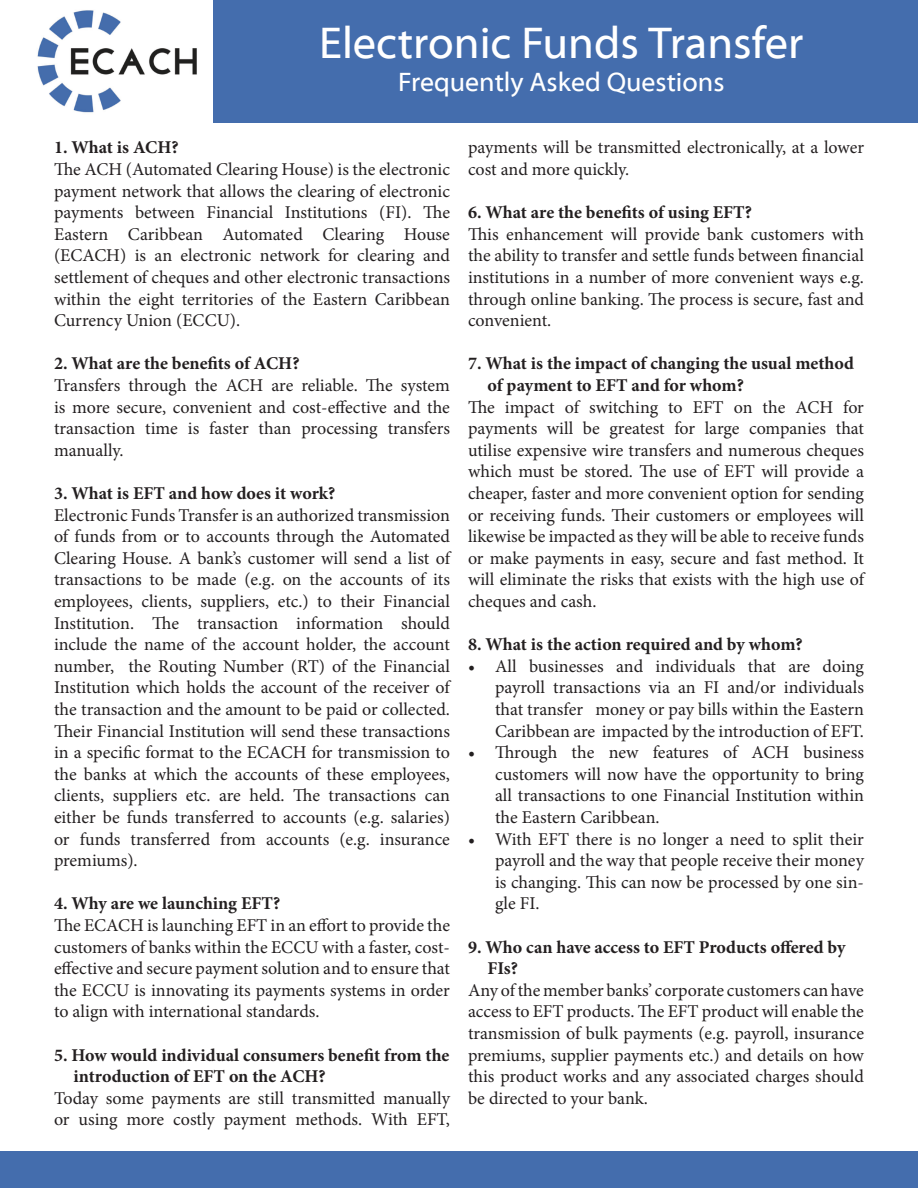
<style>
.page{position:relative;width:918px;height:1188px;background:#fff}
.page>*{position:absolute;margin:0;border:0;box-sizing:border-box;transform-origin:0 0}
.t1{font:45px "Myriad Web Pro";color:#fff}
.t2{font:27px "Myriad Web Pro";color:#fff}
.t3{font:18px/21.6px "Minion Pro";color:#231f20;text-align:justify}
.t4{font:700 18px/21.6px "Minion Pro";color:#231f20}
</style>
<div class="page">
<div style="left:214px;top:0;width:704px;height:123px;background:#446dad"></div>
<img style="left:37px;top:10px;width:160px;height:103px">
<div style="left:0;top:1152px;width:918px;height:36px;background:#446dad"></div>
<h1 class="t1" style="left:319px;top:19px;width:486px">Electronic Funds Transfer</h1>
<h2 class="t2" style="left:398px;top:67px;width:328px">Frequently Asked Questions</h2>
<p class="t4" style="left:54px;top:137px;width:126px">1. What is ACH?</p>
<p class="t3" style="left:54px;top:159px;width:398px">The ACH (Automated Clearing House) is the electronic payment network that allows the clearing of electronic payments between Financial Institutions (FI). The Eastern Caribbean Automated Clearing House (ECACH) is an electronic network for clearing and settlement of cheques and other electronic transactions within the eight territories of the Eastern Caribbean Currency Union (ECCU).</p>
<p class="t4" style="left:54px;top:353px;width:247px">2. What are the benefits of ACH?</p>
<p class="t3" style="left:54px;top:375px;width:398px">Transfers through the ACH are reliable. The system is more secure, convenient and cost-effective and the transaction time is faster than processing transfers manually.</p>
<p class="t4" style="left:54px;top:482px;width:283px">3. What is EFT and how does it work?</p>
<p class="t3" style="left:54px;top:504px;width:398px">Electronic Funds Transfer is an authorized transmission of funds from or to accounts through the Automated Clearing House. A bank’s customer will send a list of transactions to be made (e.g. on the accounts of its employees, clients, suppliers, etc.) to their Financial Institution. The transaction information should include the name of the account holder, the account number, the Routing Number (RT) of the Financial Institution which holds the account of the receiver of the transaction and the amount to be paid or collected.<br>Their Financial Institution will send these transactions in a specific format to the ECACH for transmission to the banks at which the accounts of these employees, clients, suppliers etc. are held. The transactions can either be funds transferred to accounts (e.g. salaries) or funds transferred from accounts (e.g. insurance premiums).</p>
<p class="t4" style="left:54px;top:893px;width:228px">4. Why are we launching EFT?</p>
<p class="t3" style="left:54px;top:915px;width:398px">The ECACH is launching EFT in an effort to provide the customers of banks within the ECCU with a faster, cost&shy;effective and secure payment solution and to ensure that the ECCU is innovating its payments systems in order to align with international standards.</p>
<p class="t4" style="left:74px;top:1044px;width:377px;text-indent:-20px">5. How would individual consumers benefit from the introduction of EFT on the ACH?</p>
<p class="t3" style="left:54px;top:1087px;width:398px">Today some payments are still transmitted manually or using more costly payment methods. With EFT,</p>
<p class="t3" style="left:468px;top:137px;width:398px">payments will be transmitted electronically, at a lower cost and more quickly.</p>
<p class="t4" style="left:468px;top:201px;width:285px">6. What are the benefits of using EFT?</p>
<p class="t3" style="left:468px;top:223px;width:398px">This enhancement will provide bank customers with the ability to transfer and settle funds between financial institutions in a number of more convenient ways e.g. through online banking. The process is secure, fast and convenient.</p>
<p class="t4" style="left:488px;top:353px;width:368px;text-indent:-20px">7. What is the impact of changing the usual method of payment to EFT and for whom?</p>
<p class="t3" style="left:468px;top:396px;width:398px">The impact of switching to EFT on the ACH for payments will be greatest for large companies that utilise expensive wire transfers and numerous cheques which must be stored. The use of EFT will provide a cheaper, faster and more convenient option for sending or receiving funds. Their customers or employees will likewise be impacted as they will be able to receive funds or make payments in easy, secure and fast method. It will eliminate the risks that exists with the high use of cheques and cash.</p>
<p class="t4" style="left:468px;top:633px;width:336px">8. What is the action required and by whom?</p>
<p class="t3" style="left:495px;top:655px;width:371px;text-indent:-27px">• All businesses and individuals that are doing payroll transactions via an FI and/or individuals that transfer money or pay bills within the Eastern Caribbean are impacted by the introduction of EFT.</p>
<p class="t3" style="left:495px;top:742px;width:371px;text-indent:-27px">• Through the new features of ACH business customers will now have the opportunity to bring all transactions to one Financial Institution within the Eastern Caribbean.</p>
<p class="t3" style="left:495px;top:828px;width:370px;text-indent:-27px">• With EFT there is no longer a need to split their payroll and the way that people receive their money is changing. This can now be processed by one sin&shy;gle FI.</p>
<p class="t4" style="left:488px;top:936px;width:359px;text-indent:-20px">9. Who can have access to EFT Products offered by<br>FIs?</p>
<p class="t3" style="left:468px;top:979px;width:398px">Any of the member banks’ corporate customers can have access to EFT products. The EFT product will enable the transmission of bulk payments (e.g. payroll, insurance premiums, supplier payments etc.) and details on how this product works and any associated charges should be directed to your bank.</p>
</div>
